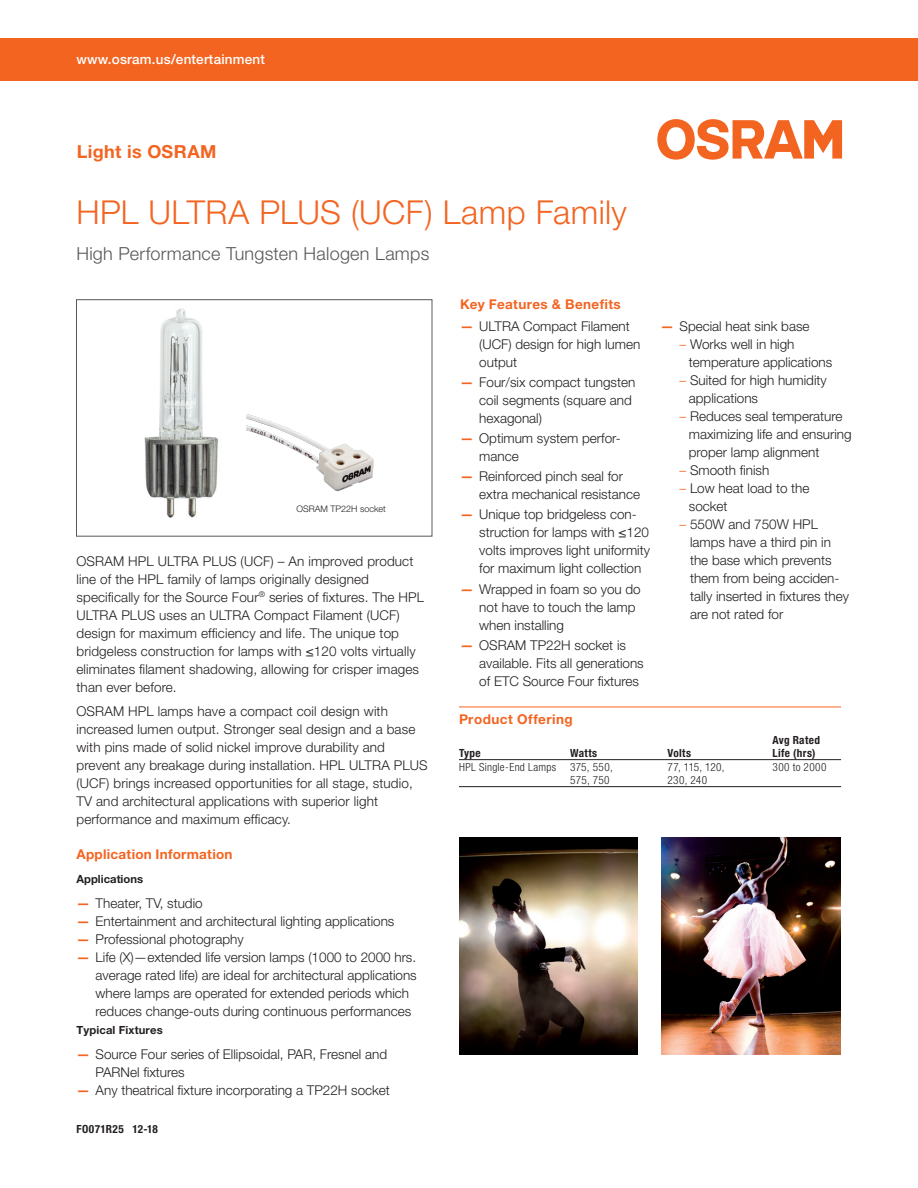
<style>
.page{position:relative;width:918px;height:1188px;background:#fff}
.page>*{position:absolute;margin:0;border:0;box-sizing:border-box;transform-origin:0 0}
.PIB_HEADLINE{font:300 33px "Helvetica Neue LT Pro";letter-spacing:.01em;color:#f36421}
.Letter_Cover_Subhead{font:300 18px "Helvetica Neue LT Pro";letter-spacing:.015em;color:#57585a}
.t1{font:700 18px "Helvetica Neue LT Pro";letter-spacing:.02em;color:#f36421}
.Letter_Cover_Copy_9{font:300 13.5px/18px "Helvetica Neue LT Pro";color:#231f20}
.Letter_Cover_URL_Ban{font:500 13.5px "Helvetica Neue LT Pro";letter-spacing:.015em;color:#fff}
.App_Info_Head{font:700 13.5px "Helvetica Neue LT Pro";letter-spacing:.02em;color:#f36421}
.Letter_Copy_Headline{font:700 13.5px "Helvetica Neue LT Pro";letter-spacing:.03em;color:#f36421}
.Letter_Tablehead_9_o{font:700 13.5px "Helvetica Neue LT Pro";letter-spacing:.035em;color:#f36421}
.Letter_Tables_7_5_Ba{font:300 condensed 11.25px "Helvetica Neue LT Pro";letter-spacing:.03em;color:#231f20}
.Letter_Tablehead_7_5{font:700 condensed 11.25px "Helvetica Neue LT Pro";letter-spacing:.03em;color:#231f20}
.App_Info_Head-2{font:700 11.25px "Helvetica Neue LT Pro";letter-spacing:.01em;color:#231f20}
.CODE{font:700 condensed 11.25px "Helvetica Neue LT Pro";letter-spacing:.035em;color:#231f20}
.Fucking_number_for_l{font:300 9px "Helvetica Neue LT Pro";color:#231f20}
.s1{font-weight:700;color:#f36421}
.s2{color:#f36421}
</style>
<div class="page">
<div style="left:0;top:38px;width:918px;height:43px;background:#f36421"></div>
<svg style="left:657px;top:119px;width:185px;height:41px"></svg>
<img style="left:144px;top:308px;width:74px;height:210px">
<div style="left:76px;top:299px;width:356px;height:237px;border:1px solid #57585a"></div>
<img style="left:459px;top:837px;width:178px;height:218px">
<img style="left:662px;top:837px;width:178px;height:218px">
<hr style="left:459px;top:706px;width:382px;height:1px;background:#f36421">
<hr style="left:459px;top:759px;width:382px;height:1px;background:#231f20">
<hr style="left:459px;top:786px;width:382px;height:1px;background:#231f20">
<img style="left:246px;top:414px;width:128px;height:77px">
<p class="Letter_Cover_URL_Ban" style="left:77px;top:51px;width:190px">www.osram.us/entertainment</p>
<p class="t1" style="left:77px;top:140px;width:141px">Light is OSRAM</p>
<p class="PIB_HEADLINE" style="left:77px;top:192px;width:552px">HPL ULTRA PLUS (UCF) Lamp Family</p>
<p class="Letter_Cover_Subhead" style="left:77px;top:243px;width:354px">High Performance Tungsten Halogen Lamps</p>
<p class="Fucking_number_for_l" style="left:297px;top:504px;width:91px">OSRAM TP22H socket</p>
<p class="Letter_Cover_Copy_9" style="left:76px;top:552px;width:349px">OSRAM HPL ULTRA PLUS (UCF) – An improved product line of the HPL family of lamps originally designed specifically for the Source Four<sup>®</sup> series of fixtures. The HPL ULTRA PLUS uses an ULTRA Compact Filament (UCF) design for maximum efficiency and life. The unique top bridgeless construction for lamps with ≤120 volts virtually eliminates filament shadowing, allowing for crisper images than ever before.</p>
<p class="Letter_Cover_Copy_9" style="left:76px;top:702px;width:353px">OSRAM HPL lamps have a compact coil design with increased lumen output. Stronger seal design and a base with pins made of solid nickel improve durability and prevent any breakage during installation. HPL ULTRA PLUS (UCF) brings increased opportunities for all stage, studio, TV and architectural applications with superior light performance and maximum efficacy.</p>
<p class="App_Info_Head" style="left:76px;top:845px;width:158px">Application Information</p>
<p class="App_Info_Head-2" style="left:76px;top:872px;width:68px">Applications</p>
<p class="Letter_Cover_Copy_9" style="left:76px;top:894px;width:128px"><span class="s1">—</span> Theater, TV, studio</p>
<p class="Letter_Cover_Copy_9" style="left:76px;top:912px;width:319px"><span class="s1">—</span> Entertainment and architectural lighting applications</p>
<p class="Letter_Cover_Copy_9" style="left:76px;top:930px;width:169px"><span class="s1">—</span> Professional photography</p>
<p class="Letter_Cover_Copy_9" style="left:96px;top:948px;width:323px;text-indent:-19px"><span class="s1">—</span> Life (X)—extended life version lamps (1000 to 2000 hrs. average rated life) are ideal for architectural applications where lamps are operated for extended periods which reduces change-outs during continuous performances</p>
<p class="App_Info_Head-2" style="left:76px;top:1023px;width:88px">Typical Fixtures</p>
<p class="Letter_Cover_Copy_9" style="left:96px;top:1045px;width:293px;text-indent:-19px"><span class="s1">—</span> Source Four series of Ellipsoidal, PAR, Fresnel and<br>PARNel fixtures</p>
<p class="Letter_Cover_Copy_9" style="left:76px;top:1081px;width:315px"><span class="s1">—</span> Any theatrical fixture incorporating a TP22H socket</p>
<p class="CODE" style="left:76px;top:1123px;width:83px">FO071R25 12-18</p>
<p class="Letter_Copy_Headline" style="left:460px;top:296px;width:162px">Key Features &amp; Benefits</p>
<p class="Letter_Cover_Copy_9" style="left:479px;top:317px;width:163px;text-indent:-19px"><span class="s1">—</span> ULTRA Compact Filament (UCF) design for high lumen output</p>
<p class="Letter_Cover_Copy_9" style="left:479px;top:373px;width:158px;text-indent:-19px"><span class="s1">—</span> Four/six compact tungsten coil segments (square and hexagonal)</p>
<p class="Letter_Cover_Copy_9" style="left:479px;top:429px;width:143px;text-indent:-19px"><span class="s1">—</span> Optimum system perfor&shy;mance</p>
<p class="Letter_Cover_Copy_9" style="left:479px;top:467px;width:162px;text-indent:-19px"><span class="s1">—</span> Reinforced pinch seal for extra mechanical resistance</p>
<p class="Letter_Cover_Copy_9" style="left:479px;top:505px;width:172px;text-indent:-19px"><span class="s1">—</span> Unique top bridgeless con&shy;struction for lamps with ≤120 volts improves light uniformity for maximum light collection</p>
<p class="Letter_Cover_Copy_9" style="left:479px;top:580px;width:163px;text-indent:-19px"><span class="s1">—</span> Wrapped in foam so you do not have to touch the lamp when installing</p>
<p class="Letter_Cover_Copy_9" style="left:479px;top:636px;width:166px;text-indent:-19px"><span class="s1">—</span> OSRAM TP22H socket is available. Fits all generations of ETC Source Four fixtures</p>
<p class="Letter_Tablehead_9_o" style="left:459px;top:710px;width:115px">Product Offering</p>
<p class="Letter_Cover_Copy_9" style="left:660px;top:317px;width:151px"><span class="s1">—</span> Special heat sink base</p>
<p class="Letter_Cover_Copy_9" style="left:689px;top:335px;width:145px;text-indent:-9px"><span class="s2">–</span> Works well in high temperature applications</p>
<p class="Letter_Cover_Copy_9" style="left:689px;top:371px;width:139px;text-indent:-9px"><span class="s2">–</span> Suited for high humidity applications</p>
<p class="Letter_Cover_Copy_9" style="left:689px;top:407px;width:164px;text-indent:-9px"><span class="s2">–</span> Reduces seal temperature maximizing life and ensuring proper lamp alignment</p>
<p class="Letter_Cover_Copy_9" style="left:680px;top:461px;width:91px"><span class="s2">–</span> Smooth finish</p>
<p class="Letter_Cover_Copy_9" style="left:689px;top:479px;width:122px;text-indent:-9px"><span class="s2">–</span> Low heat load to the socket</p>
<p class="Letter_Cover_Copy_9" style="left:690px;top:515px;width:161px;text-indent:-11px"><span class="s2">–</span> 550W and 750W HPL lamps have a third pin in the base which prevents them from being acciden&shy;tally inserted in fixtures they are not rated for</p>
<p class="Letter_Tablehead_7_5" style="left:773px;top:733px;width:49px">Avg Rated</p>
<p class="Letter_Tablehead_7_5" style="left:459px;top:746px;width:23px">Type</p>
<p class="Letter_Tablehead_7_5" style="left:570px;top:746px;width:29px">Watts</p>
<p class="Letter_Tablehead_7_5" style="left:668px;top:746px;width:25px">Volts</p>
<p class="Letter_Tablehead_7_5" style="left:773px;top:746px;width:45px">Life (hrs)</p>
<p class="Letter_Tables_7_5_Ba" style="left:459px;top:760px;width:155px">HPL Single-End Lamps 375, 550,</p>
<p class="Letter_Tables_7_5_Ba" style="left:668px;top:760px;width:59px">77, 115, 120,</p>
<p class="Letter_Tables_7_5_Ba" style="left:773px;top:760px;width:56px">300 to 2000</p>
<p class="Letter_Tables_7_5_Ba" style="left:570px;top:774px;width:41px">575, 750</p>
<p class="Letter_Tables_7_5_Ba" style="left:668px;top:774px;width:41px">230, 240</p>
</div>
